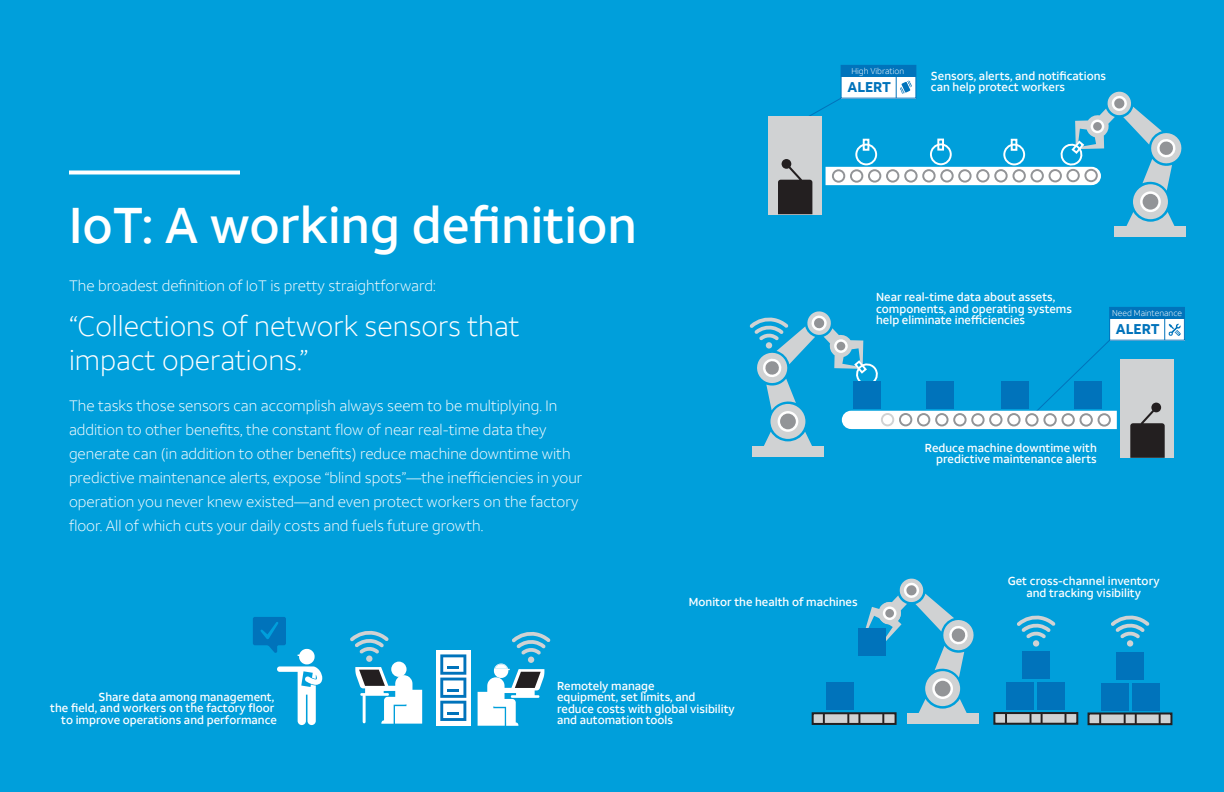
<style>
.page{position:relative;width:1224px;height:792px;background:#009fdb}
.page>*{position:absolute;margin:0;border:0;box-sizing:border-box;transform-origin:0 0}
.t1{font:500 50px "ATT Aleck Sans";color:#fff}
.t2{font:300 28px/34px "ATT Aleck Sans";color:#fff}
.t3{font:300 15px/24px "ATT Aleck Sans";color:#fff}
.t4{font:700 14.1px "ATT Aleck Sans";color:#0073bb}
.t5{font:500 11.5px/11.5px "ATT Aleck Sans";color:#fff}
.t6{font:300 8.4px "ATT Aleck Sans";color:#fff}
</style>
<div class="page">
<div style="left:752px;top:446px;width:72px;height:11px;background:#d0d2d3"></div>
<div style="left:1115px;top:227px;width:71px;height:10px;background:#d0d2d3"></div>
<div style="left:813px;top:713px;width:83px;height:11px;background:#d0d2d3"></div>
<div style="left:812px;top:712px;width:85px;height:13px;border:2px solid #231f20"></div>
<svg style="left:823px;top:714px;width:2px;height:10px"></svg>
<svg style="left:882px;top:714px;width:2px;height:10px"></svg>
<svg style="left:847px;top:714px;width:2px;height:10px"></svg>
<svg style="left:858px;top:714px;width:2px;height:10px"></svg>
<div style="left:925px;top:671px;width:35px;height:35px;background:#d0d2d3;border-radius:50%"></div>
<svg style="left:932px;top:678px;width:21px;height:21px"></svg>
<div style="left:935px;top:681px;width:16px;height:16px;background:#929497;border-radius:50%"></div>
<div style="left:907px;top:714px;width:71px;height:10px;background:#d0d2d3"></div>
<svg style="left:918px;top:699px;width:49px;height:15px"></svg>
<svg style="left:865px;top:578px;width:109px;height:100px"></svg>
<div style="left:883px;top:606px;width:14px;height:14px;background:#fff;border-radius:50%"></div>
<div style="left:885px;top:609px;width:9px;height:9px;background:#929497;border-radius:50%"></div>
<div style="left:858px;top:628px;width:28px;height:28px;background:#0073bb"></div>
<div style="left:826px;top:682px;width:28px;height:28px;background:#0073bb"></div>
<div style="left:994px;top:713px;width:83px;height:11px;background:#d0d2d3"></div>
<div style="left:993px;top:712px;width:85px;height:13px;border:2px solid #231f20"></div>
<svg style="left:1005px;top:713px;width:2px;height:10px"></svg>
<svg style="left:1041px;top:713px;width:2px;height:11px"></svg>
<div style="left:1007px;top:682px;width:27px;height:28px;background:#0073bb"></div>
<div style="left:1038px;top:682px;width:27px;height:28px;background:#0073bb"></div>
<div style="left:1022px;top:651px;width:28px;height:28px;background:#0073bb"></div>
<div style="left:1089px;top:714px;width:82px;height:10px;background:#d0d2d3"></div>
<div style="left:1088px;top:713px;width:84px;height:12px;border:2px solid #231f20"></div>
<svg style="left:1099px;top:714px;width:2px;height:10px"></svg>
<svg style="left:1159px;top:714px;width:2px;height:10px"></svg>
<svg style="left:1124px;top:714px;width:2px;height:10px"></svg>
<svg style="left:1135px;top:714px;width:2px;height:10px"></svg>
<div style="left:1101px;top:683px;width:27px;height:27px;background:#0073bb"></div>
<div style="left:1132px;top:683px;width:27px;height:27px;background:#0073bb"></div>
<div style="left:1116px;top:652px;width:28px;height:27px;background:#0073bb"></div>
<div style="left:1120px;top:359px;width:54px;height:99px;background:#d0d2d3"></div>
<svg style="left:1130px;top:403px;width:35px;height:55px"></svg>
<div style="left:436px;top:650px;width:35px;height:75px;background:#fff"></div>
<svg style="left:440px;top:654px;width:26px;height:67px"></svg>
<svg style="left:350px;top:630px;width:72px;height:94px"></svg>
<svg style="left:1111px;top:615px;width:39px;height:32px"></svg>
<svg style="left:478px;top:632px;width:73px;height:94px"></svg>
<svg style="left:1017px;top:615px;width:39px;height:32px"></svg>
<div style="left:1110px;top:307px;width:74px;height:33px;background:#fff"></div>
<div style="left:1110px;top:308px;width:74px;height:11px;background:#0073bb"></div>
<div style="left:1109px;top:307px;width:76px;height:34px;border:1px solid #0273bb"></div>
<svg style="left:1164px;top:319px;width:17px;height:21px"></svg>
<svg style="left:750px;top:310px;width:367px;height:136px"></svg>
<div style="left:1098px;top:413px;width:13px;height:14px;border:2px solid #929497;border-radius:50%"></div>
<div style="left:1079px;top:413px;width:14px;height:14px;border:2px solid #929497;border-radius:50%"></div>
<div style="left:1061px;top:413px;width:14px;height:14px;border:2px solid #929497;border-radius:50%"></div>
<div style="left:1043px;top:413px;width:14px;height:14px;border:2px solid #929497;border-radius:50%"></div>
<div style="left:1025px;top:413px;width:14px;height:14px;border:2px solid #929497;border-radius:50%"></div>
<div style="left:1007px;top:413px;width:14px;height:13px;border:2px solid #929497;border-radius:50%"></div>
<div style="left:989px;top:413px;width:14px;height:13px;border:2px solid #929497;border-radius:50%"></div>
<div style="left:971px;top:413px;width:14px;height:14px;border:2px solid #929497;border-radius:50%"></div>
<div style="left:953px;top:413px;width:14px;height:13px;border:2px solid #929497;border-radius:50%"></div>
<div style="left:935px;top:413px;width:14px;height:13px;border:2px solid #929497;border-radius:50%"></div>
<div style="left:917px;top:413px;width:13px;height:13px;border:2px solid #929497;border-radius:50%"></div>
<div style="left:899px;top:413px;width:13px;height:13px;border:2px solid #929497;border-radius:50%"></div>
<div style="left:881px;top:413px;width:13px;height:13px;border:2px solid #d0d2d3;border-radius:50%"></div>
<svg style="left:253px;top:617px;width:69px;height:108px"></svg>
<div style="left:842px;top:66px;width:74px;height:11px;background:#0073bb"></div>
<div style="left:841px;top:65px;width:75px;height:34px;border:1px solid #0273bb"></div>
<div style="left:768px;top:116px;width:54px;height:98px;background:#d0d2d3"></div>
<svg style="left:778px;top:73px;width:406px;height:154px"></svg>
<svg style="left:69px;top:170px;width:171px;height:4px"></svg>
<p class="t1" style="left:69px;top:194px;width:570px">IoT: A working definition</p>
<p class="t3" style="left:69px;top:274px;width:368px">The broadest definition of IoT is pretty straightforward:</p>
<p class="t2" style="left:69px;top:309px;width:452px">“Collections of network sensors that impact operations.”</p>
<p class="t3" style="left:69px;top:394px;width:515px">The tasks those sensors can accomplish always seem to be multiplying. In addition to other benefits, the constant flow of near real-time data they generate can (in addition to other benefits) reduce machine downtime with predictive maintenance alerts, expose “blind spots”—the inefficiencies in your operation you never knew existed—and even protect workers on the factory floor. All of which cuts your daily costs and fuels future growth.</p>
<p class="t6" style="left:851px;top:66px;width:54px">High Vibration</p>
<p class="t4" style="left:847px;top:78px;width:45px">ALERT</p>
<p class="t5" style="left:931px;top:70px;width:177px">Sensors, alerts, and notifications can help protect workers</p>
<p class="t5" style="left:876px;top:292px;width:197px">Near real-time data about assets, components, and operating systems help eliminate inefficiencies</p>
<p class="t6" style="left:1112px;top:308px;width:71px">Need Maintenance</p>
<p class="t4" style="left:1116px;top:320px;width:45px">ALERT</p>
<p class="t5" style="left:925px;top:442px;width:173px;text-align:right">Reduce machine downtime with predictive maintenance alerts</p>
<p class="t5" style="left:689px;top:596px;width:170px">Monitor the health of machines</p>
<p class="t5" style="left:1008px;top:576px;width:154px;text-align:center">Get cross-channel inventory and tracking visibility</p>
<p class="t5" style="left:50px;top:691px;width:228px;text-align:right">Share data among management,<br>the field, and workers on the factory floor to improve operations and performance</p>
<p class="t5" style="left:557px;top:680px;width:179px">Remotely manage<br>equipment, set limits, and reduce costs with global visibility and automation tools</p>
</div>
